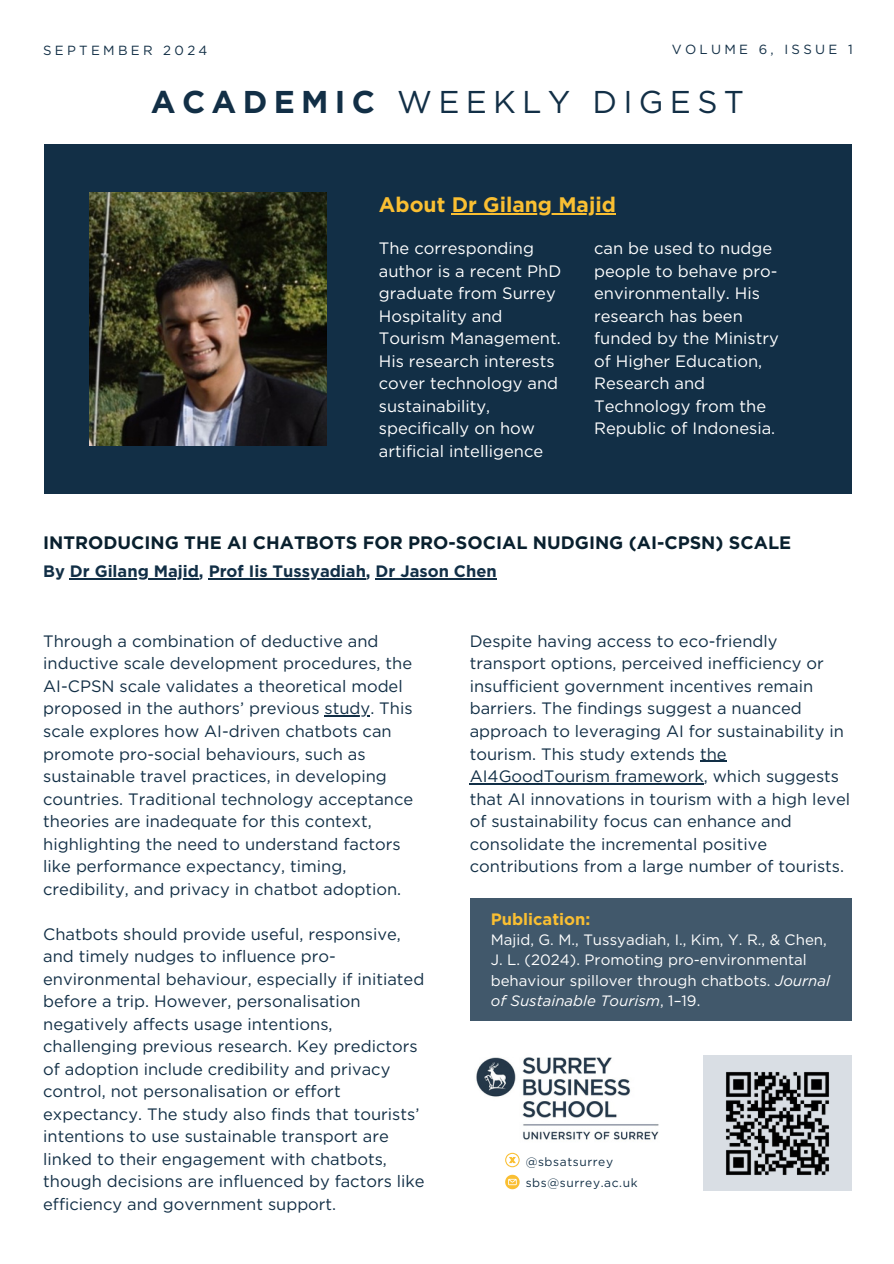
<style>
.page{position:relative;width:894px;height:1264px;background:#fff}
.page>*{position:absolute;margin:0;border:0;box-sizing:border-box;transform-origin:0 0}
.t1{font:31.5px "Gotham";letter-spacing:.2em;color:#122f46}
.t2{font:700 21px "Gotham";color:#fabf32}
.t3{font:700 18px "Gotham";color:#09202e}
.t4{font:16.5px/22.5px "Gotham";color:#122f46}
.t5{font:16.5px/22.5px "Gotham";color:#fff}
.t6{font:700 16.5px "Gotham";color:#122f46}
.t7{font:700 16.5px "Gotham";color:#fabf32}
.t8{font:15px/20.2px "Gotham";color:#fff}
.t9{font:13.2px "Gotham";letter-spacing:.25em;color:#122f46}
.t10{font:12px "Gotham";letter-spacing:.05em;color:#122f46}
.s1{font-weight:700}
.s2{font-style:italic}
</style>
<div class="page">
<div style="left:44px;top:144px;width:807px;height:350px;background:#122f46"></div>
<img style="left:89px;top:193px;width:238px;height:252px">
<div style="left:703px;top:1055px;width:148px;height:136px;background:#d9dee4"></div>
<img style="left:476px;top:1057px;width:183px;height:101px">
<img style="left:726px;top:1072px;width:103px;height:103px">
<svg style="left:505px;top:1174px;width:14px;height:15px"></svg>
<svg style="left:505px;top:1152px;width:14px;height:15px"></svg>
<hr style="left:451px;top:213px;width:164px;height:1px;background:#fabf32">
<hr style="left:324px;top:715px;width:46px;height:1px;background:#122f46">
<hr style="left:70px;top:578px;width:129px;height:1px;background:#122f46">
<hr style="left:208px;top:578px;width:158px;height:1px;background:#122f46">
<hr style="left:375px;top:578px;width:121px;height:1px;background:#122f46">
<div style="left:469px;top:898px;width:382px;height:123px;background:#41586b"></div>
<svg style="left:700px;top:760px;width:26px;height:1px"></svg>
<hr style="left:469px;top:783px;width:234px;height:1px;background:#122f46">
<p class="t9" style="left:43px;top:42px;width:166px">SEPTEMBER 2024</p>
<p class="t9" style="left:671px;top:42px;width:182px">VOLUME 6, ISSUE 1</p>
<p class="t1" style="left:151px;top:83px;width:594px"><span class="s1">ACADEMIC</span> WEEKLY DIGEST</p>
<p class="t2" style="left:379px;top:192px;width:238px">About Dr Gilang Majid</p>
<h4 class="t5" style="left:379px;top:237px;width:184px">The corresponding author is a recent PhD graduate from Surrey<br>Hospitality and<br>Tourism Management.<br>His research interests cover technology and sustainability, specifically on how artificial intelligence</h4>
<h4 class="t5" style="left:594px;top:237px;width:186px">can be used to nudge people to behave pro&shy;environmentally. His research has been funded by the Ministry of Higher Education,<br>Research and<br>Technology from the<br>Republic of Indonesia.</h4>
<p class="t3" style="left:43px;top:531px;width:749px">INTRODUCING THE AI CHATBOTS FOR PRO-SOCIAL NUDGING (AI-CPSN) SCALE</p>
<p class="t6" style="left:43px;top:561px;width:455px">By Dr Gilang Majid, Prof Iis Tussyadiah, Dr Jason Chen</p>
<h4 class="t4" style="left:43px;top:629px;width:371px">Through a combination of deductive and inductive scale development procedures, the AI-CPSN scale validates a theoretical model proposed in the authors’ previous study. This</h4>
<h4 class="t4" style="left:43px;top:719px;width:371px">scale explores how AI-driven chatbots can promote pro-social behaviours, such as sustainable travel practices, in developing countries. Traditional technology acceptance theories are inadequate for this context, highlighting the need to understand factors like performance expectancy, timing, credibility, and privacy in chatbot adoption.</h4>
<h4 class="t4" style="left:43px;top:922px;width:382px">Chatbots should provide useful, responsive, and timely nudges to influence pro&shy;environmental behaviour, especially if initiated before a trip. However, personalisation</h4>
<h4 class="t4" style="left:43px;top:1012px;width:383px">negatively affects usage intentions, challenging previous research. Key predictors of adoption include credibility and privacy control, not personalisation or effort expectancy. The study also finds that tourists’ intentions to use sustainable transport are linked to their engagement with chatbots, though decisions are influenced by factors like efficiency and government support.</h4>
<h5 class="t4" style="left:469px;top:629px;width:382px">Despite having access to eco-friendly transport options, perceived inefficiency or insufficient government incentives remain barriers. The findings suggest a nuanced approach to leveraging AI for sustainability in tourism. This study extends the AI4GoodTourism framework, which suggests that AI innovations in tourism with a high level of sustainability focus can enhance and consolidate the incremental positive contributions from a large number of tourists.</h5>
<p class="t7" style="left:490px;top:909px;width:101px">Publication:</p>
<p class="t8" style="left:490px;top:929px;width:340px">Majid, G. M., Tussyadiah, I., Kim, Y. R., &amp; Chen, J. L. (2024). Promoting pro-environmental behaviour spillover through chatbots. <span class="s2">Journal of Sustainable Tourism</span>, 1–19.</p>
<p class="t10" style="left:525px;top:1154px;width:89px">@sbsatsurrey</p>
<p class="t10" style="left:525px;top:1175px;width:113px">sbs@surrey.ac.uk</p>
</div>
